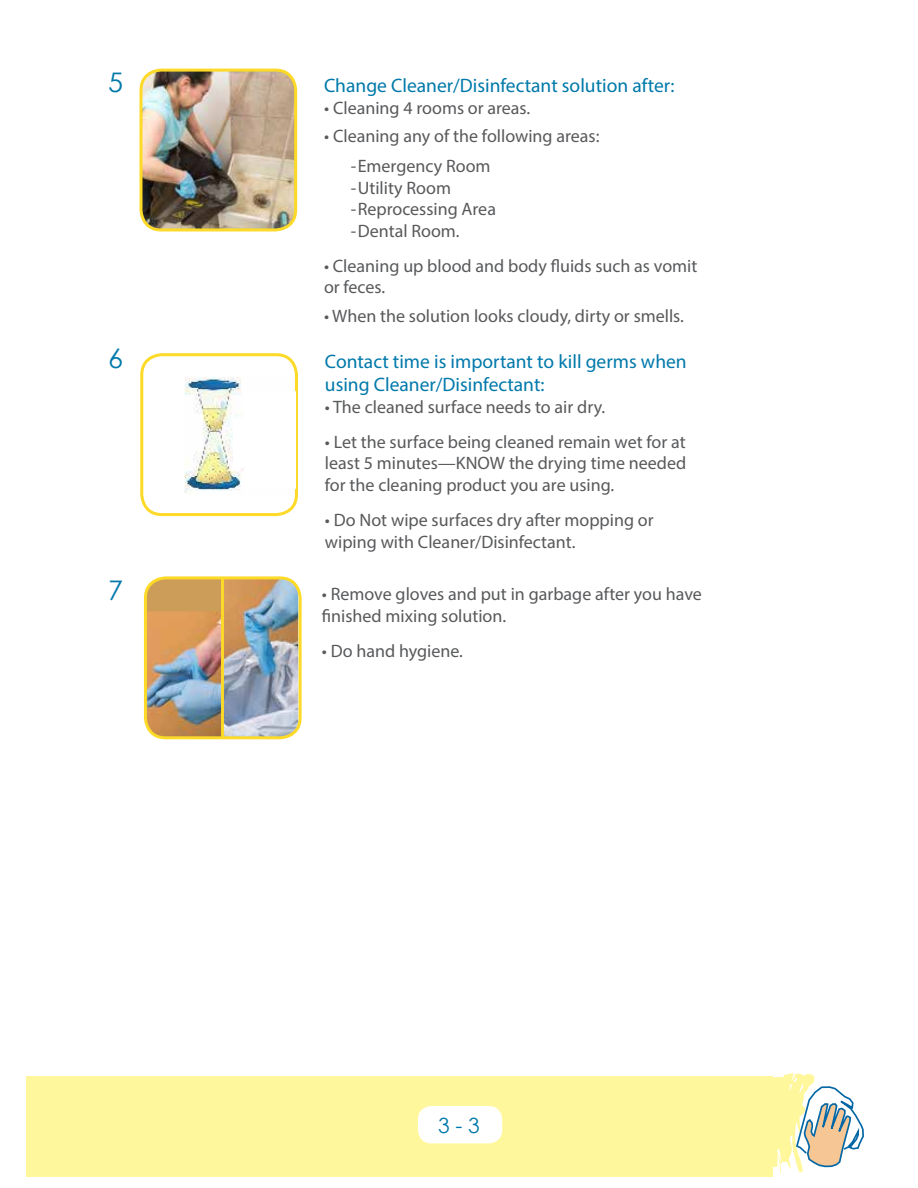
<style>
.page{position:relative;width:918px;height:1188px;background:#fff}
.page>*{position:absolute;margin:0;border:0;box-sizing:border-box;transform-origin:0 0}
.t1{font:27px "Century Gothic";color:#0079aa}
.t2{font:21px "Century Gothic";color:#0079aa}
.t3{font:19.5px/23.4px "Myriad Pro";color:#0079aa}
.t4{font:18px/21.6px "Myriad Pro";color:#58595b}
</style>
<div class="page">
<div style="left:0;top:1076px;width:773px;height:101px;background:#fff79b"></div>
<svg style="left:773px;top:1073px;width:91px;height:100px"></svg>
<div style="left:418px;top:1106px;width:84px;height:37px;background:#fff;border-radius:14px"></div>
<div style="left:0;top:941px;width:25px;height:247px;background:#fff"></div>
<img style="left:185px;top:377px;width:59px;height:117px">
<div style="left:140px;top:353px;width:158px;height:163px;border:3px solid #fcda27;border-radius:20px"></div>
<div style="left:145px;top:579px;width:77px;height:158px;background:#cc9c59"></div>
<img style="left:145px;top:611px;width:76px;height:126px">
<img style="left:224px;top:580px;width:74px;height:157px">
<hr style="left:221px;top:579px;width:3px;height:158px;background:#fcda27">
<div style="left:144px;top:576px;width:158px;height:163px;border:3px solid #fcda27;border-radius:20px"></div>
<img style="left:141px;top:70px;width:155px;height:160px">
<div style="left:140px;top:69px;width:157px;height:162px;border:3px solid #fcda27;border-radius:20px"></div>
<div style="left:244px;top:392px;width:51px;height:97px;background:#fff"></div>
<div style="left:233px;top:418px;width:52px;height:50px;background:#fff"></div>
<h1 class="t1" style="left:108px;top:64px;width:16px">5</h1>
<p class="t3" style="left:324px;top:74px;width:352px">Change Cleaner/Disinfectant solution after:</p>
<p class="t4" style="left:324px;top:97px;width:208px">• Cleaning 4 rooms or areas.</p>
<p class="t4" style="left:324px;top:125px;width:277px">• Cleaning any of the following areas:</p>
<p class="t4" style="left:351px;top:155px;width:147px">-Emergency Room -Utility Room -Reprocessing Area -Dental Room.</p>
<p class="t4" style="left:324px;top:255px;width:375px">• Cleaning up blood and body fluids such as vomit or feces.</p>
<p class="t4" style="left:324px;top:305px;width:361px">• When the solution looks cloudy, dirty or smells.</p>
<h1 class="t1" style="left:108px;top:339px;width:16px">6</h1>
<p class="t3" style="left:325px;top:349px;width:363px">Contact time is important to kill germs when using Cleaner/Disinfectant:</p>
<p class="t4" style="left:325px;top:396px;width:282px">• The cleaned surface needs to air dry.</p>
<p class="t4" style="left:325px;top:431px;width:363px;text-align:justify">• Let the surface being cleaned remain wet for at least 5 minutes—KNOW the drying time needed for the cleaning product you are using.</p>
<p class="t4" style="left:325px;top:509px;width:330px">• Do Not wipe surfaces dry after mopping or wiping with Cleaner/Disinfectant.</p>
<h1 class="t1" style="left:108px;top:572px;width:16px">7</h1>
<p class="t4" style="left:322px;top:583px;width:381px">• Remove gloves and put in garbage after you have finished mixing solution.</p>
<p class="t4" style="left:322px;top:640px;width:143px">• Do hand hygiene.</p>
<p class="t2" style="left:438px;top:1111px;width:43px">3 - 3</p>
</div>
